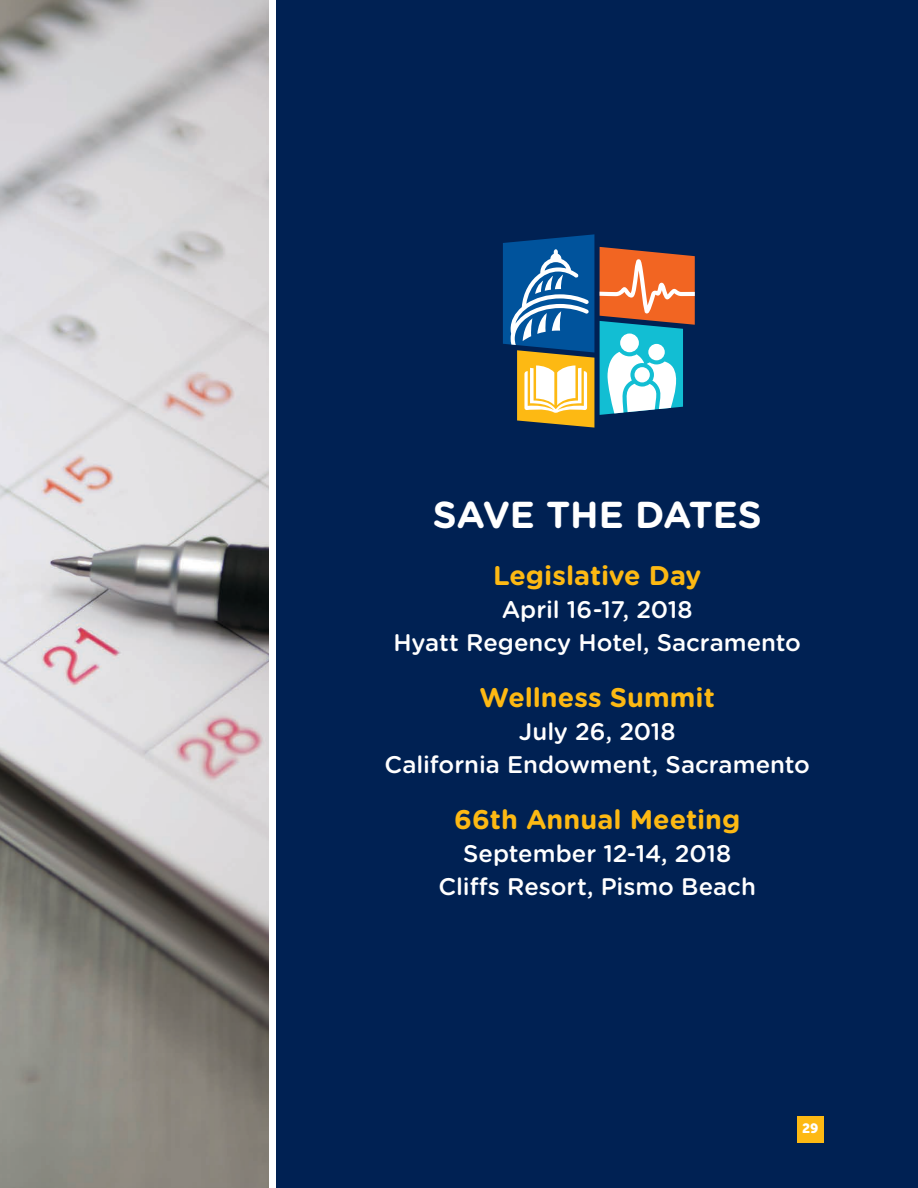
<style>
.page{position:relative;width:918px;height:1188px;background:#fff}
.page>*{position:absolute;margin:0;border:0;box-sizing:border-box;transform-origin:0 0}
.t1{font:700 37.5px "Gotham Rounded";letter-spacing:-.01em;color:#fff}
.t2{font:700 27px "Gotham Rounded";color:#fdb913}
.t3{font:500 24px/33px "Gotham Rounded";color:#fff;text-align:center}
.t4{font:13.5px "Museo Sans 900";color:#fff}
</style>
<div class="page">
<div style="left:276px;top:0;width:642px;height:1188px;background:#002153"></div>
<img style="left:0;top:0;width:269px;height:1188px">
<svg style="left:600px;top:247px;width:95px;height:168px;background:#9c988c"></svg>
<svg style="left:503px;top:234px;width:91px;height:194px;background:#66848d"></svg>
<div style="left:797px;top:1116px;width:27px;height:26px;background:#fdb913"></div>
<h1 class="t1" style="left:433px;top:488px;width:331px">SAVE THE DATES</h1>
<p class="t2" style="left:493px;top:555px;width:210px">Legislative Day</p>
<p class="t3" style="left:394px;top:592px;width:409px">April 16-17, 2018<br>Hyatt Regency Hotel, Sacramento</p>
<p class="t2" style="left:480px;top:677px;width:237px">Wellness Summit</p>
<p class="t3" style="left:385px;top:714px;width:427px">July 26, 2018<br>California Endowment, Sacramento</p>
<p class="t2" style="left:454px;top:800px;width:287px">66th Annual Meeting</p>
<p class="t3" style="left:439px;top:836px;width:319px">September 12-14, 2018<br>Cliffs Resort, Pismo Beach</p>
<p class="t4" style="left:802px;top:1121px;width:18px">29</p>
</div>
